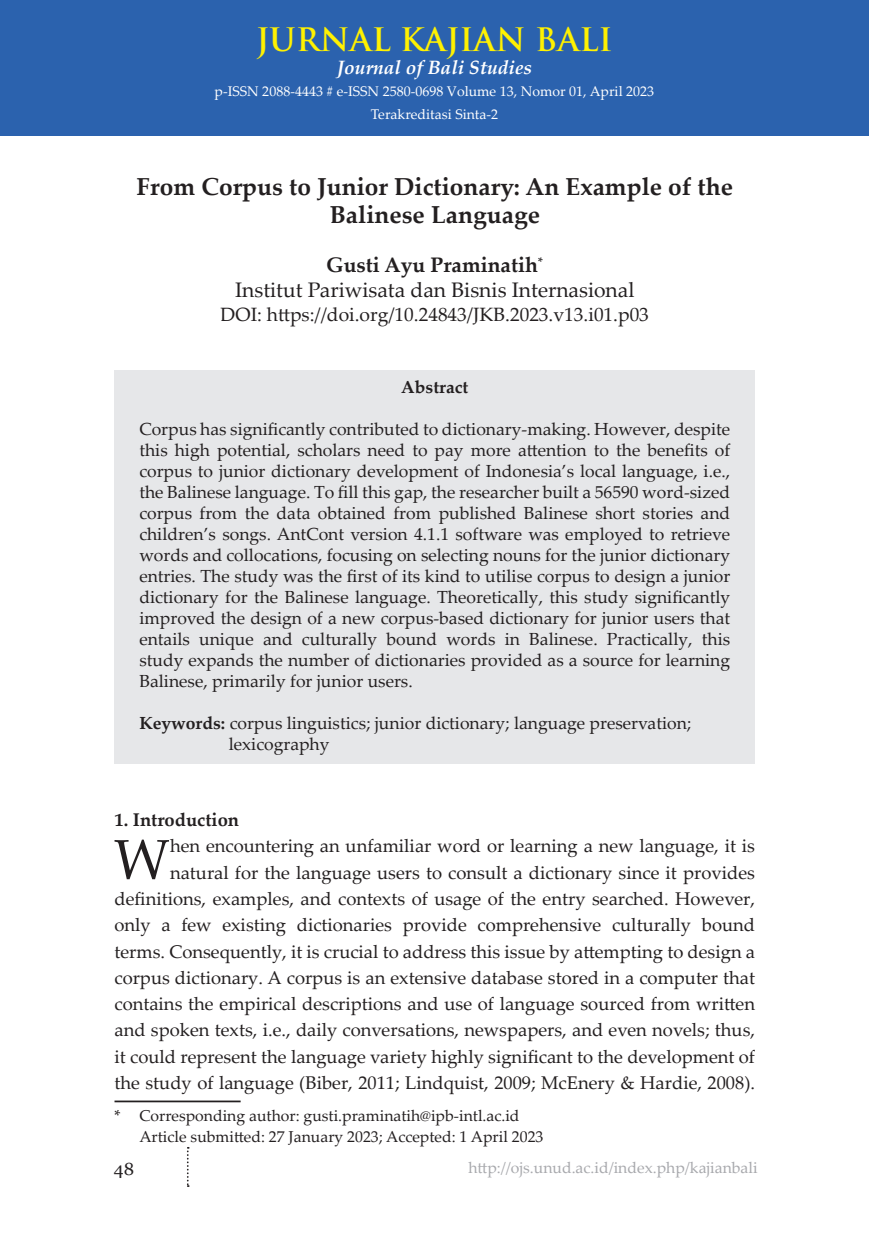
<style>
.page{position:relative;width:869px;height:1241px;background:#fff}
.page>*{position:absolute;margin:0;border:0;box-sizing:border-box;transform-origin:0 0}
.t1{font:56px "Palatino Linotype";color:#231f20}
.t2{font:700 31.5px "Trajan Pro";color:#fff101}
.t3{font:700 24.5px/28px "Palatino Linotype";color:#231f20;text-align:center}
.Heading_1{font:21px "Palatino Linotype";color:#231f20}
.t4{font:700 21px "Palatino Linotype";color:#231f20}
.Heading_1-2{font:19.25px "Palatino Linotype";color:#231f20}
.t5{font:italic 700 19.25px "Palatino Linotype";color:#fff}
.t6{font:18.38px/26.2px "Palatino Linotype";color:#231f20;text-align:right}
.Heading_1-3{font:700 18.38px "Palatino Linotype";color:#231f20}
.Heading_1-4{font:17.5px/21px "Palatino Linotype";color:#231f20;text-align:justify}
.Heading_1-5{font:700 17.5px "Palatino Linotype";color:#231f20}
.t7{font:17.5px "Georgia";color:#231f20}
.t8{font:15.75px "Palatino Linotype";color:#231f20}
.t9{font:15.75px "Palatino Linotype";color:#a8a9ad}
.t10{font:14px/22.8px "Palatino Linotype";color:#fff;text-align:center}
.s1{font-weight:700}
</style>
<div class="page">
<svg style="left:187px;top:1147px;width:2px;height:39px"></svg>
<div style="left:0;top:0;width:868px;height:136px;background:#2b62ae"></div>
<div style="left:114px;top:370px;width:640px;height:394px;background:#e6e7e9"></div>
<hr style="left:114px;top:1100px;width:126px;height:2px;background:#231f20">
<h2 class="t2" style="left:256px;top:20px;width:358px">JURNAL KAJIAN BALI</h2>
<p class="t5" style="left:336px;top:53px;width:197px">Journal of Bali Studies</p>
<p class="t10" style="left:214px;top:80px;width:441px">p-ISSN 2088-4443 # e-ISSN 2580-0698 Volume 13, Nomor 01, April 2023<br>Terakreditasi Sinta-2</p>
<p class="t3" style="left:136px;top:172px;width:597px">From Corpus to Junior Dictionary: An Example of the<br>Balinese Language</p>
<p class="t4" style="left:326px;top:250px;width:218px">Gusti Ayu Praminatih<sup>*</sup></p>
<p class="Heading_1" style="left:235px;top:275px;width:400px">Institut Pariwisata dan Bisnis Internasional</p>
<p class="Heading_1-2" style="left:220px;top:301px;width:429px">DOI: https://doi.org/10.24843/JKB.2023.v13.i01.p03</p>
<p class="Heading_1-5" style="left:401px;top:374px;width:69px">Abstract</p>
<p class="Heading_1-4" style="left:139px;top:418px;width:592px">Corpus has significantly contributed to dictionary-making. However, despite this high potential, scholars need to pay more attention to the benefits of corpus to junior dictionary development of Indonesia’s local language, i.e., the Balinese language. To fill this gap, the researcher built a 56590 word-sized corpus from the data obtained from published Balinese short stories and children’s songs. AntCont version 4.1.1 software was employed to retrieve words and collocations, focusing on selecting nouns for the junior dictionary entries. The study was the first of its kind to utilise corpus to design a junior dictionary for the Balinese language. Theoretically, this study significantly improved the design of a new corpus-based dictionary for junior users that entails unique and culturally bound words in Balinese. Practically, this study expands the number of dictionaries provided as a source for learning Balinese, primarily for junior users.</p>
<p class="Heading_1-4" style="left:228px;top:712px;width:464px;text-indent:-89px"><span class="s1">Keywords:</span> corpus linguistics; junior dictionary; language preservation; lexicography</p>
<p class="Heading_1-3" style="left:114px;top:806px;width:126px">1. Introduction</p>
<p class="t1" style="left:114px;top:819px;width:58px">W</p>
<p class="t6" style="left:114px;top:832px;width:641px">hen encountering an unfamiliar word or learning a new language, it is natural for the language users to consult a dictionary since it provides definitions, examples, and contexts of usage of the entry searched. However, only a few existing dictionaries provide comprehensive culturally bound terms. Consequently, it is crucial to address this issue by attempting to design a corpus dictionary. A corpus is an extensive database stored in a computer that contains the empirical descriptions and use of language sourced from written and spoken texts, i.e., daily conversations, newspapers, and even novels; thus, it could represent the language variety highly significant to the development of the study of language (Biber, 2011; Lindquist, 2009; McEnery &amp; Hardie, 2008).</p>
<p class="t8" style="left:114px;top:1103px;width:406px">* Corresponding author: gusti.praminatih@ipb-intl.ac.id</p>
<p class="t8" style="left:139px;top:1124px;width:405px">Article submitted: 27 January 2023; Accepted: 1 April 2023</p>
<p class="t7" style="left:114px;top:1157px;width:22px">48</p>
<p class="t9" style="left:468px;top:1156px;width:290px">http://ojs.unud.ac.id/index.php/kajianbali</p>
</div>
